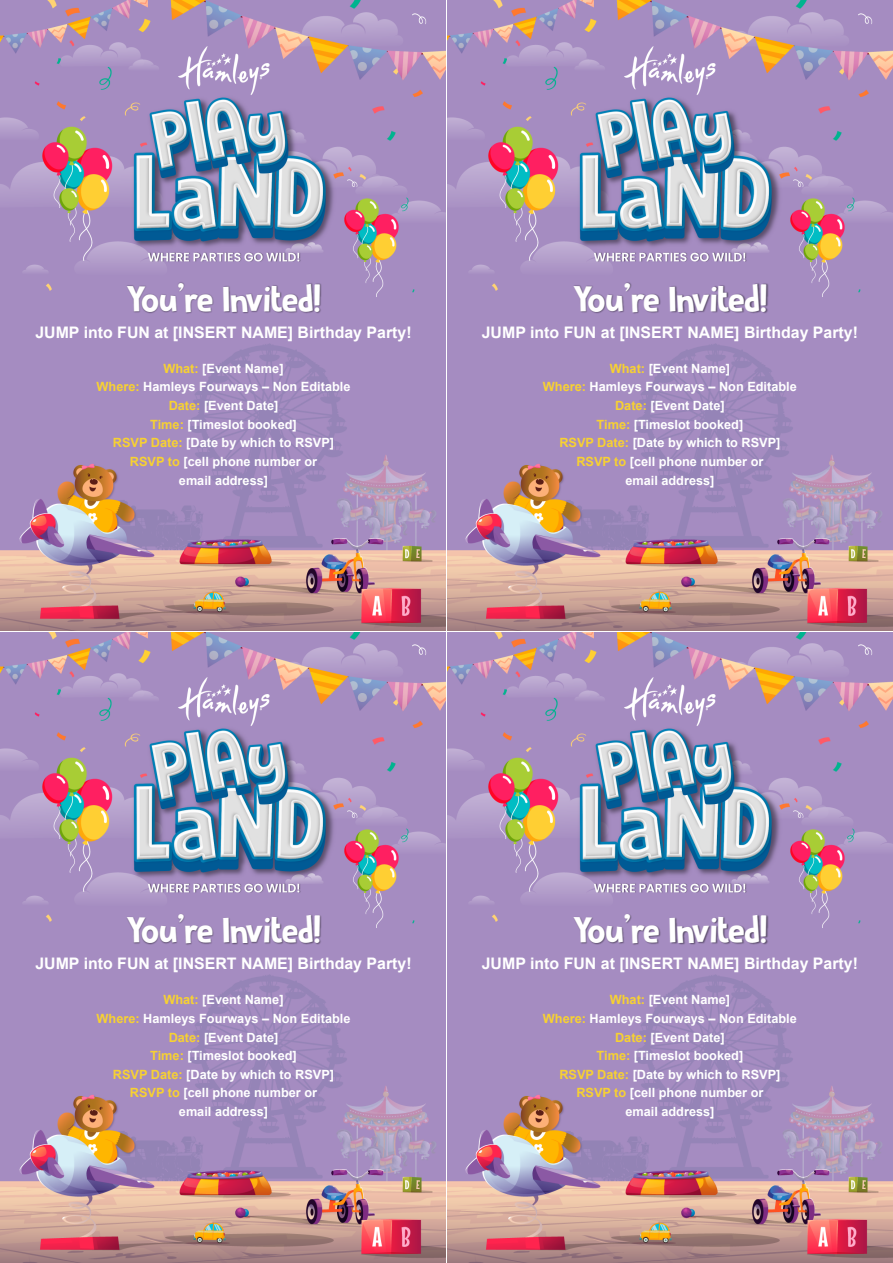
<style>
.page{position:relative;width:893px;height:1263px;background:#fff}
.page>*{position:absolute;margin:0;border:0;box-sizing:border-box;transform-origin:0 0}
.t1{font:41.1px "Crocodile Feet DEMO";letter-spacing:-.015em;color:#fff}
.t2{font:700 15.9px "Arial";color:#fff}
.t3{font:700 12.75px/18.6px "Arial";color:#fff;text-align:center}
.s1{color:#f7d132}
</style>
<div class="page">
<img style="left:0;top:0;width:893px;height:1263px">
<img style="left:571px;top:907px;width:199px;height:48px">
<img style="left:125px;top:907px;width:199px;height:48px">
<img style="left:571px;top:276px;width:199px;height:48px">
<img style="left:125px;top:276px;width:199px;height:48px">
<hr style="left:446px;top:0;width:1px;height:1263px;background:#fff">
<hr style="left:0;top:631px;width:893px;height:1px;background:#fff">
<h1 class="t1" style="left:126px;top:276px;width:196px">You're Invited!</h1>
<p class="t2" style="left:35px;top:322px;width:378px">JUMP into FUN at [INSERT NAME] Birthday Party!</p>
<p class="t3" style="left:97px;top:359px;width:255px"><span class="s1">What:</span> [Event Name]<br><span class="s1">Where:</span> Hamleys Fourways – Non Editable<br><span class="s1">Date:</span> [Event Date]<br><span class="s1">Time:</span> [Timeslot booked]<br><span class="s1">RSVP Date:</span> [Date by which to RSVP]<br><span class="s1">RSVP to</span> [cell phone number or<br>email address]</p>
<h1 class="t1" style="left:573px;top:276px;width:196px">You're Invited!</h1>
<p class="t2" style="left:482px;top:322px;width:378px">JUMP into FUN at [INSERT NAME] Birthday Party!</p>
<p class="t3" style="left:543px;top:359px;width:255px"><span class="s1">What:</span> [Event Name]<br><span class="s1">Where:</span> Hamleys Fourways – Non Editable<br><span class="s1">Date:</span> [Event Date]<br><span class="s1">Time:</span> [Timeslot booked]<br><span class="s1">RSVP Date:</span> [Date by which to RSVP]<br><span class="s1">RSVP to</span> [cell phone number or<br>email address]</p>
<h1 class="t1" style="left:126px;top:908px;width:196px">You're Invited!</h1>
<p class="t2" style="left:35px;top:953px;width:378px">JUMP into FUN at [INSERT NAME] Birthday Party!</p>
<p class="t3" style="left:97px;top:991px;width:255px"><span class="s1">What:</span> [Event Name]<br><span class="s1">Where:</span> Hamleys Fourways – Non Editable<br><span class="s1">Date:</span> [Event Date]<br><span class="s1">Time:</span> [Timeslot booked]<br><span class="s1">RSVP Date:</span> [Date by which to RSVP]<br><span class="s1">RSVP to</span> [cell phone number or<br>email address]</p>
<h1 class="t1" style="left:573px;top:908px;width:196px">You're Invited!</h1>
<p class="t2" style="left:482px;top:953px;width:378px">JUMP into FUN at [INSERT NAME] Birthday Party!</p>
<p class="t3" style="left:543px;top:991px;width:255px"><span class="s1">What:</span> [Event Name]<br><span class="s1">Where:</span> Hamleys Fourways – Non Editable<br><span class="s1">Date:</span> [Event Date]<br><span class="s1">Time:</span> [Timeslot booked]<br><span class="s1">RSVP Date:</span> [Date by which to RSVP]<br><span class="s1">RSVP to</span> [cell phone number or<br>email address]</p>
</div>
